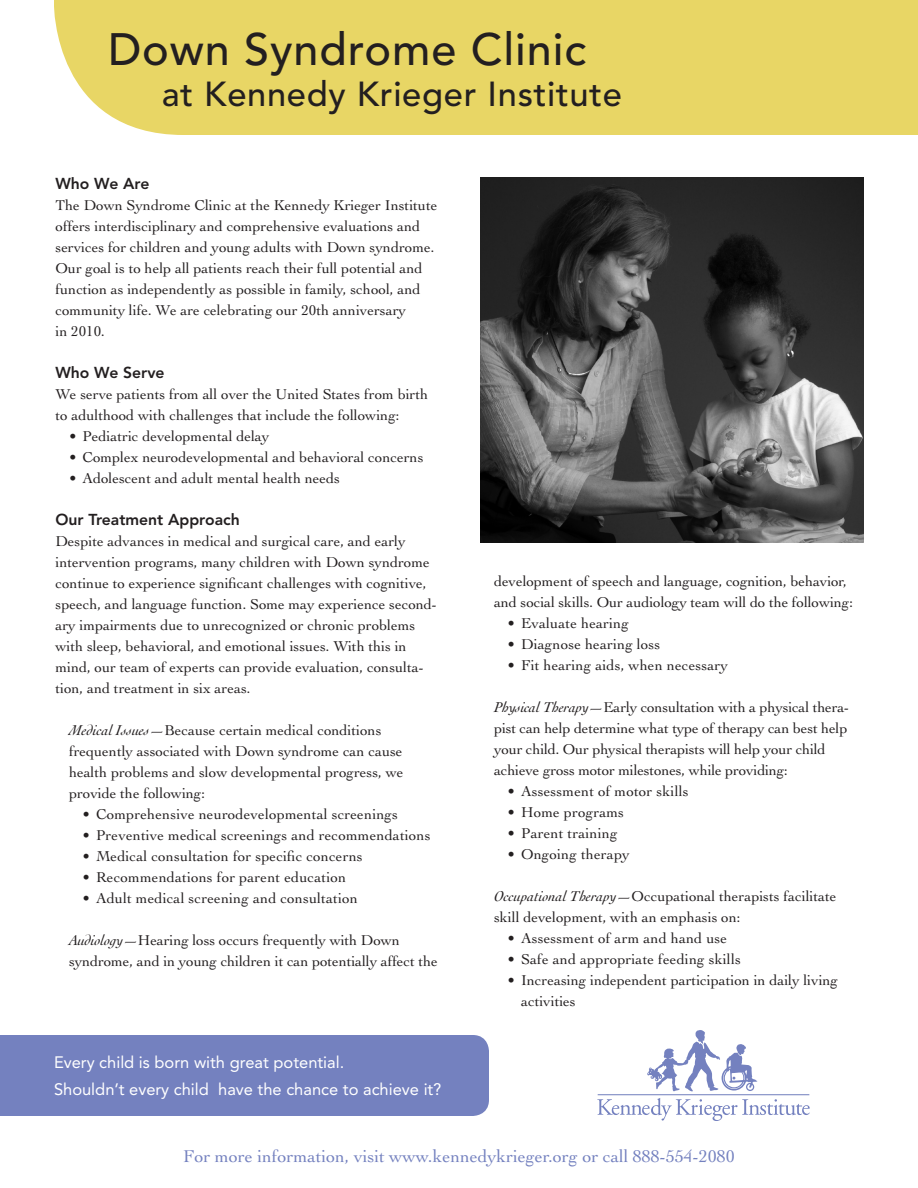
<style>
.page{position:relative;width:918px;height:1188px;background:#fff}
.page>*{position:absolute;margin:0;border:0;box-sizing:border-box;transform-origin:0 0}
.t1{font:500 45px "Avenir";letter-spacing:.02em;color:#231f20}
.t2{font:500 34.5px "Avenir";letter-spacing:.02em;color:#231f20}
.t3{font:18px "Cochin";color:#7481bf}
.t4{font:16.5px/27px "Avenir";color:#fff}
.Body_Copy{font:800 15.75px "Avenir";color:#231f20}
.Body_Copy-2{font:15px/21px "Cochin";color:#231f20}
.Indented_text{font:15px/21px "Cochin";letter-spacing:-.005em;color:#231f20}
.bulleted_text{font:15px/21px "Cochin";letter-spacing:.01em;color:#231f20}
.s1{font-style:italic}
</style>
<div class="page">
<div style="left:0;top:1035px;width:489px;height:81px;background:#7481bf"></div>
<div style="left:54px;top:0;width:864px;height:135px;background:#e8d665"></div>
<svg style="left:597px;top:1098px;width:213px;height:23px"></svg>
<svg style="left:647px;top:1030px;width:110px;height:62px"></svg>
<hr style="left:598px;top:1094px;width:211px;height:1px;background:#7481bf">
<img style="left:481px;top:177px;width:383px;height:366px">
<p class="t1" style="left:108px;top:24px;width:480px">Down Syndrome Clinic</p>
<p class="t2" style="left:162px;top:74px;width:462px">at Kennedy Krieger Institute</p>
<p class="Body_Copy" style="left:56px;top:174px;width:95px">Who We Are</p>
<p class="Body_Copy-2" style="left:56px;top:195px;width:383px">The Down Syndrome Clinic at the Kennedy Krieger Institute offers interdisciplinary and comprehensive evaluations and services for children and young adults with Down syndrome.<br>Our goal is to help all patients reach their full potential and function as independently as possible in family, school, and community life. We are celebrating our 20th anniversary<br>in 2010.</p>
<p class="Body_Copy" style="left:56px;top:363px;width:111px">Who We Serve</p>
<p class="Body_Copy-2" style="left:56px;top:384px;width:374px">We serve patients from all over the United States from birth to adulthood with challenges that include the following:</p>
<p class="Indented_text" style="left:69px;top:426px;width:202px">• Pediatric developmental delay</p>
<p class="Indented_text" style="left:69px;top:447px;width:356px">• Complex neurodevelopmental and behavioral concerns</p>
<p class="Indented_text" style="left:69px;top:468px;width:273px">• Adolescent and adult mental health needs</p>
<p class="Body_Copy" style="left:56px;top:510px;width:186px">Our Treatment Approach</p>
<p class="Body_Copy-2" style="left:56px;top:531px;width:383px">Despite advances in medical and surgical care, and early intervention programs, many children with Down syndrome continue to experience significant challenges with cognitive, speech, and language function. Some may experience second&shy;ary impairments due to unrecognized or chronic problems with sleep, behavioral, and emotional issues. With this in mind, our team of experts can provide evaluation, consulta&shy;tion, and treatment in six areas.</p>
<p class="Indented_text" style="left:69px;top:720px;width:336px"><span class="s1">Medical Issues</span>—Because certain medical conditions frequently associated with Down syndrome can cause health problems and slow developmental progress, we provide the following:</p>
<p class="bulleted_text" style="left:82px;top:804px;width:317px">• Comprehensive neurodevelopmental screenings</p>
<p class="bulleted_text" style="left:82px;top:825px;width:350px">• Preventive medical screenings and recommendations</p>
<p class="bulleted_text" style="left:82px;top:846px;width:282px">• Medical consultation for specific concerns</p>
<p class="bulleted_text" style="left:82px;top:867px;width:265px">• Recommendations for parent education</p>
<p class="bulleted_text" style="left:82px;top:888px;width:277px">• Adult medical screening and consultation</p>
<p class="Indented_text" style="left:69px;top:930px;width:370px"><span class="s1">Audiology</span>—Hearing loss occurs frequently with Down syndrome, and in young children it can potentially affect the</p>
<p class="t4" style="left:54px;top:1049px;width:389px">Every child is born with great potential.<br>Shouldn’t every child have the chance to achieve it?</p>
<p class="Indented_text" style="left:494px;top:570px;width:360px">development of speech and language, cognition, behavior, and social skills. Our audiology team will do the following:</p>
<p class="bulleted_text" style="left:508px;top:612px;width:123px">• Evaluate hearing</p>
<p class="bulleted_text" style="left:508px;top:633px;width:154px">• Diagnose hearing loss</p>
<p class="bulleted_text" style="left:508px;top:654px;width:222px">• Fit hearing aids, when necessary</p>
<p class="Indented_text" style="left:494px;top:696px;width:357px"><span class="s1">Physical Therapy</span>—Early consultation with a physical thera&shy;pist can help determine what type of therapy can best help your child. Our physical therapists will help your child achieve gross motor milestones, while providing:</p>
<p class="bulleted_text" style="left:508px;top:780px;width:183px">• Assessment of motor skills</p>
<p class="bulleted_text" style="left:508px;top:801px;width:118px">• Home programs</p>
<p class="bulleted_text" style="left:508px;top:822px;width:111px">• Parent training</p>
<p class="bulleted_text" style="left:508px;top:843px;width:124px">• Ongoing therapy</p>
<p class="Indented_text" style="left:494px;top:885px;width:344px"><span class="s1">Occupational Therapy</span>—Occupational therapists facilitate skill development, with an emphasis on:</p>
<p class="bulleted_text" style="left:508px;top:927px;width:221px">• Assessment of arm and hand use</p>
<p class="bulleted_text" style="left:508px;top:948px;width:235px">• Safe and appropriate feeding skills</p>
<p class="bulleted_text" style="left:521px;top:969px;width:319px;text-indent:-14px">• Increasing independent participation in daily living activities</p>
<p class="t3" style="left:183px;top:1146px;width:553px">For more information, visit www.kennedykrieger.org or call 888-554-2080</p>
</div>
